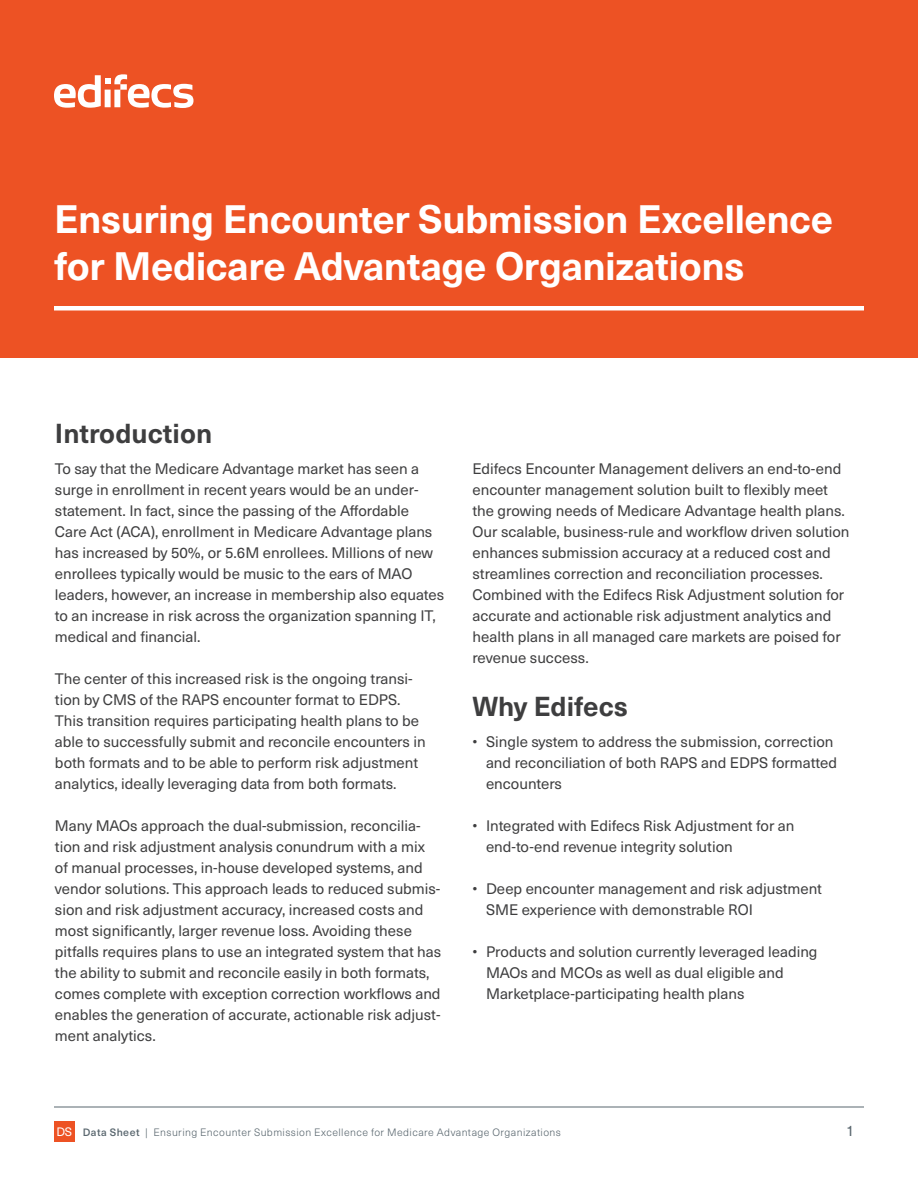
<style>
.page{position:relative;width:918px;height:1188px;background:#fff}
.page>*{position:absolute;margin:0;border:0;box-sizing:border-box;transform-origin:0 0}
.H1_Title{font:700 39px/46.5px "Neue Haas Unica Pro";letter-spacing:-.015em;color:#fff}
.body{font:700 27px "Neue Haas Unica Pro";color:#3e3e3f}
.body-2{font:15px/21px "Neue Haas Unica Pro";color:#3e3e3f}
.t1{font:15px "Neue Haas Unica Pro";color:#59666e}
.t2{font:300 10.5px "Neue Haas Unica Pro";letter-spacing:.04em;color:#59666e}
.s1{font-weight:400;font-size:12px;color:#fff}
.s2{font-weight:500}
</style>
<div class="page">
<div style="left:0;top:0;width:918px;height:358px;background:#ed5224"></div>
<svg style="left:54px;top:74px;width:140px;height:34px"></svg>
<hr style="left:54px;top:1107px;width:810px;height:1px;background:#59666e">
<div style="left:54px;top:1121px;width:21px;height:21px;background:#ed5224"></div>
<hr style="left:54px;top:306px;width:810px;height:4px;background:#fff">
<p class="H1_Title" style="left:54px;top:196px;width:781px">Ensuring Encounter Submission Excellence for Medicare Advantage Organizations</p>
<p class="body" style="left:55px;top:416px;width:159px">Introduction</p>
<p class="body-2" style="left:55px;top:458px;width:391px">To say that the Medicare Advantage market has seen a surge in enrollment in recent years would be an under&shy;statement. In fact, since the passing of the Affordable Care Act (ACA), enrollment in Medicare Advantage plans has increased by 50%, or 5.6M enrollees. Millions of new enrollees typically would be music to the ears of MAO leaders, however, an increase in membership also equates to an increase in risk across the organization spanning IT, medical and financial.</p>
<p class="body-2" style="left:55px;top:668px;width:372px">The center of this increased risk is the ongoing transi&shy;tion by CMS of the RAPS encounter format to EDPS.<br>This transition requires participating health plans to be able to successfully submit and reconcile encounters in both formats and to be able to perform risk adjustment analytics, ideally leveraging data from both formats.</p>
<p class="body-2" style="left:55px;top:815px;width:388px">Many MAOs approach the dual-submission, reconcilia&shy;tion and risk adjustment analysis conundrum with a mix of manual processes, in-house developed systems, and vendor solutions. This approach leads to reduced submis&shy;sion and risk adjustment accuracy, increased costs and most significantly, larger revenue loss. Avoiding these pitfalls requires plans to use an integrated system that has the ability to submit and reconcile easily in both formats, comes complete with exception correction workflows and enables the generation of accurate, actionable risk adjust&shy;ment analytics.</p>
<p class="body-2" style="left:472px;top:458px;width:379px">Edifecs Encounter Management delivers an end-to-end encounter management solution built to flexibly meet the growing needs of Medicare Advantage health plans.<br>Our scalable, business-rule and workflow driven solution enhances submission accuracy at a reduced cost and streamlines correction and reconciliation processes.<br>Combined with the Edifecs Risk Adjustment solution for accurate and actionable risk adjustment analytics and health plans in all managed care markets are poised for revenue success.</p>
<p class="body" style="left:472px;top:689px;width:157px">Why Edifecs</p>
<p class="body-2" style="left:486px;top:731px;width:353px;text-indent:-14px">• Single system to address the submission, correction and reconciliation of both RAPS and EDPS formatted encounters</p>
<p class="body-2" style="left:486px;top:815px;width:310px;text-indent:-14px">• Integrated with Edifecs Risk Adjustment for an end-to-end revenue integrity solution</p>
<p class="body-2" style="left:486px;top:878px;width:338px;text-indent:-14px">• Deep encounter management and risk adjustment<br>SME experience with demonstrable ROI</p>
<p class="body-2" style="left:486px;top:941px;width:333px;text-indent:-14px">• Products and solution currently leveraged leading<br>MAOs and MCOs as well as dual eligible and<br>Marketplace-participating health plans</p>
<p class="t2" style="left:56px;top:1126px;width:506px"><span class="s1">DS</span> <span class="s2">Data Sheet</span> | Ensuring Encounter Submission Excellence for Medicare Advantage Organizations</p>
<p class="t1" style="left:846px;top:1121px;width:10px">1</p>
</div>
